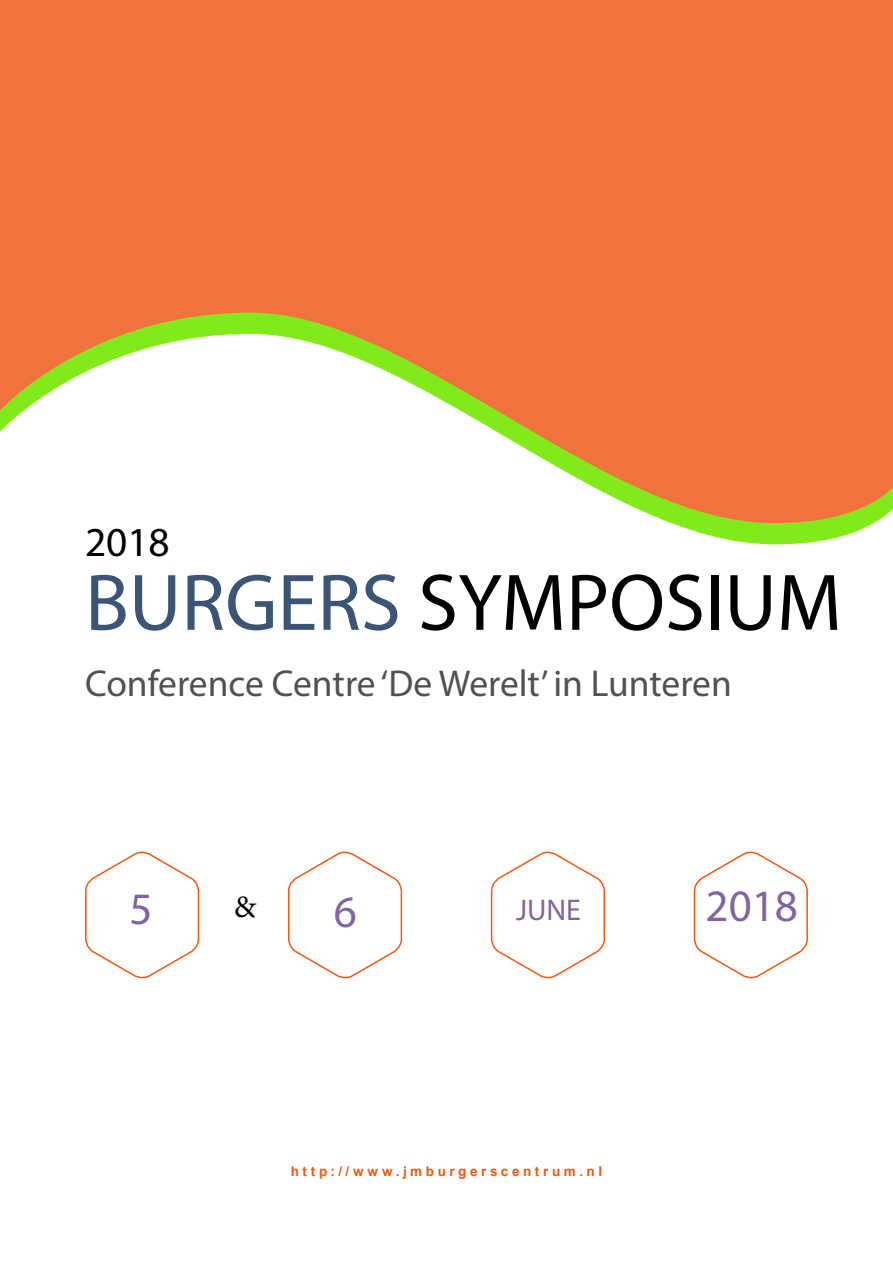
<style>
.page{position:relative;width:893px;height:1263px;background:#fff}
.page>*{position:absolute;margin:0;border:0;box-sizing:border-box;transform-origin:0 0}
.t1{font:81px "Myriad Pro";color:#000}
.t2{font:45px "Myriad Pro";color:#8264a4}
.t3{font:41.25px "Myriad Pro";color:#000}
.t4{font:37.5px "Myriad Pro";color:#505154}
.t5{font:31.5px "Minion Pro";color:#000}
.t6{font:30px "Myriad Pro";color:#8264a4}
.t7{font:700 13.5px "Arial";letter-spacing:.265em;color:#f0580f}
.s1{color:#3c5476}
</style>
<div class="page">
<svg style="left:671px;top:523px;width:203px;height:21px;fill:#82e91b"></svg>
<svg style="left:0;top:0;width:893px;height:523px;fill:#f0723d"></svg>
<svg style="left:85px;top:851px;width:115px;height:128px"></svg>
<svg style="left:490px;top:851px;width:115px;height:128px"></svg>
<svg style="left:288px;top:851px;width:115px;height:128px"></svg>
<svg style="left:693px;top:851px;width:115px;height:128px"></svg>
<p class="t3" style="left:85px;top:517px;width:86px">2018</p>
<h1 class="t1" style="left:85px;top:553px;width:758px"><span class="s1">BURGERS</span> SYMPOSIUM</h1>
<p class="t4" style="left:85px;top:660px;width:648px">Conference Centre ‘De Werelt’ in Lunteren</p>
<p class="t2" style="left:130px;top:881px;width:25px">5</p>
<p class="t5" style="left:234px;top:886px;width:24px">&amp;</p>
<p class="t2" style="left:334px;top:884px;width:25px">6</p>
<p class="t6" style="left:516px;top:892px;width:67px">JUNE</p>
<p class="t2" style="left:706px;top:878px;width:94px">2018</p>
<p class="t7" style="left:291px;top:1162px;width:313px">http://www.jmburgerscentrum.nl</p>
</div>
